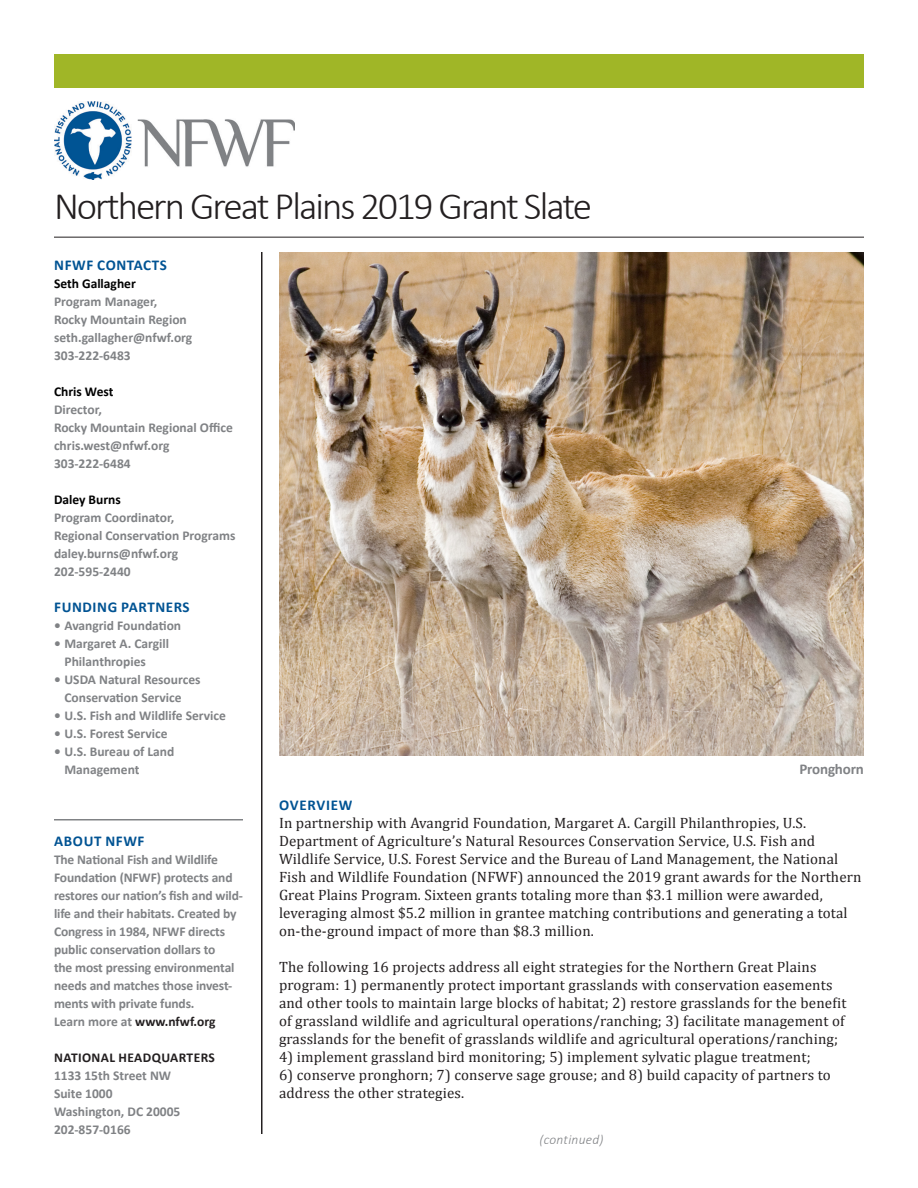
<style>
.page{position:relative;width:918px;height:1188px;background:#fff}
.page>*{position:absolute;margin:0;border:0;box-sizing:border-box;transform-origin:0 0}
.t1{font:300 39px "Calibri";letter-spacing:-.05em;color:#231f20}
.t2{font:15px/18px "Cambria";letter-spacing:.01em;color:#231f20}
.t3{font:700 15px "Calibri";letter-spacing:.04em;color:#015393}
.t4{font:700 15px "Calibri";letter-spacing:-.01em;color:#808285}
.t5{font:700 13.5px/18px "Calibri";letter-spacing:-.005em;color:#808285}
.t6{font:700 13.5px/18px "Calibri";letter-spacing:.02em;color:#231f20}
.t7{font:700 13.5px "Calibri";color:#000}
.t8{font:700 13.5px "Calibri";color:#231f20}
.t9{font:italic 300 13.5px "Calibri";letter-spacing:.02em;color:#808285}
.s1{color:#808285}
</style>
<div class="page">
<hr style="left:261px;top:252px;width:1px;height:882px;background:#231f20">
<hr style="left:54px;top:237px;width:810px;height:1px;background:#231f20">
<div style="left:54px;top:54px;width:810px;height:33px;background:#a0b627"></div>
<img style="left:54px;top:101px;width:240px;height:79px">
<hr style="left:54px;top:819px;width:189px;height:1px;background:#808285">
<img style="left:279px;top:252px;width:585px;height:504px">
<p class="t1" style="left:54px;top:182px;width:540px">Northern Great Plains 2019 Grant Slate</p>
<p class="t3" style="left:54px;top:255px;width:114px">NFWF CONTACTS</p>
<p class="t7" style="left:54px;top:275px;width:83px">Seth Gallagher</p>
<p class="t5" style="left:54px;top:293px;width:105px">Program Manager,</p>
<p class="t5" style="left:54px;top:311px;width:134px">Rocky Mountain Region</p>
<p class="t5" style="left:54px;top:329px;width:140px">seth.gallagher@nfwf.org</p>
<p class="t5" style="left:54px;top:347px;width:78px">303-222-6483</p>
<p class="t7" style="left:54px;top:383px;width:61px">Chris West</p>
<p class="t5" style="left:54px;top:401px;width:50px">Director,</p>
<p class="t5" style="left:54px;top:419px;width:180px">Rocky Mountain Regional Office</p>
<p class="t5" style="left:54px;top:437px;width:117px">chris.west@nfwf.org</p>
<p class="t5" style="left:54px;top:455px;width:78px">303-222-6484</p>
<p class="t7" style="left:54px;top:491px;width:68px">Daley Burns</p>
<p class="t5" style="left:54px;top:509px;width:122px">Program Coordinator,</p>
<p class="t5" style="left:54px;top:527px;width:183px">Regional Conservation Programs</p>
<p class="t5" style="left:54px;top:545px;width:126px">daley.burns@nfwf.org</p>
<p class="t5" style="left:54px;top:563px;width:78px">202-595-2440</p>
<p class="t3" style="left:54px;top:597px;width:137px">FUNDING PARTNERS</p>
<p class="t5" style="left:54px;top:617px;width:129px">• Avangrid Foundation</p>
<p class="t5" style="left:64px;top:635px;width:106px;text-indent:-10px">• Margaret A. Cargill<br>Philanthropies</p>
<p class="t5" style="left:64px;top:671px;width:138px;text-indent:-10px">• USDA Natural Resources<br>Conservation Service</p>
<p class="t5" style="left:54px;top:707px;width:174px">• U.S. Fish and Wildlife Service</p>
<p class="t5" style="left:54px;top:725px;width:115px">• U.S. Forest Service</p>
<p class="t5" style="left:64px;top:743px;width:111px;text-indent:-10px">• U.S. Bureau of Land<br>Management</p>
<p class="t4" style="left:799px;top:759px;width:66px">Pronghorn</p>
<p class="t3" style="left:54px;top:831px;width:92px">ABOUT NFWF</p>
<p class="t5" style="left:54px;top:851px;width:190px">The National Fish and Wildlife<br>Foundation (NFWF) protects and restores our nation’s fish and wild&shy;life and their habitats. Created by<br>Congress in 1984, NFWF directs public conservation dollars to<br>the most pressing environmental needs and matches those invest&shy;ments with private funds.</p>
<p class="t8" style="left:54px;top:1013px;width:163px"><span class="s1">Learn more at</span> www.nfwf.org</p>
<p class="t6" style="left:54px;top:1049px;width:162px">NATIONAL HEADQUARTERS<br><span class="s1">1133 15th Street NW</span></p>
<p class="t5" style="left:54px;top:1085px;width:60px">Suite 1000</p>
<p class="t5" style="left:54px;top:1103px;width:128px">Washington, DC 20005<br>202-857-0166</p>
<p class="t3" style="left:279px;top:795px;width:75px">OVERVIEW</p>
<p class="t2" style="left:279px;top:814px;width:584px">In partnership with Avangrid Foundation, Margaret A. Cargill Philanthropies, U.S.<br>Department of Agriculture’s Natural Resources Conservation Service, U.S. Fish and Wildlife Service, U.S. Forest Service and the Bureau of Land Management, the National Fish and Wildlife Foundation (NFWF) announced the 2019 grant awards for the Northern Great Plains Program. Sixteen grants totaling more than $3.1 million were awarded, leveraging almost $5.2 million in grantee matching contributions and generating a total on-the-ground impact of more than $8.3 million.</p>
<p class="t2" style="left:279px;top:958px;width:569px">The following 16 projects address all eight strategies for the Northern Great Plains program: 1) permanently protect important grasslands with conservation easements and other tools to maintain large blocks of habitat; 2) restore grasslands for the benefit of grassland wildlife and agricultural operations/ranching; 3) facilitate management of grasslands for the benefit of grasslands wildlife and agricultural operations/ranching;</p>
<p class="t2" style="left:279px;top:1048px;width:533px">4) implement grassland bird monitoring; 5) implement sylvatic plague treatment;</p>
<p class="t2" style="left:279px;top:1066px;width:553px">6) conserve pronghorn; 7) conserve sage grouse; and 8) build capacity of partners to address the other strategies.</p>
<p class="t9" style="left:539px;top:1131px;width:66px">(continued)</p>
</div>
